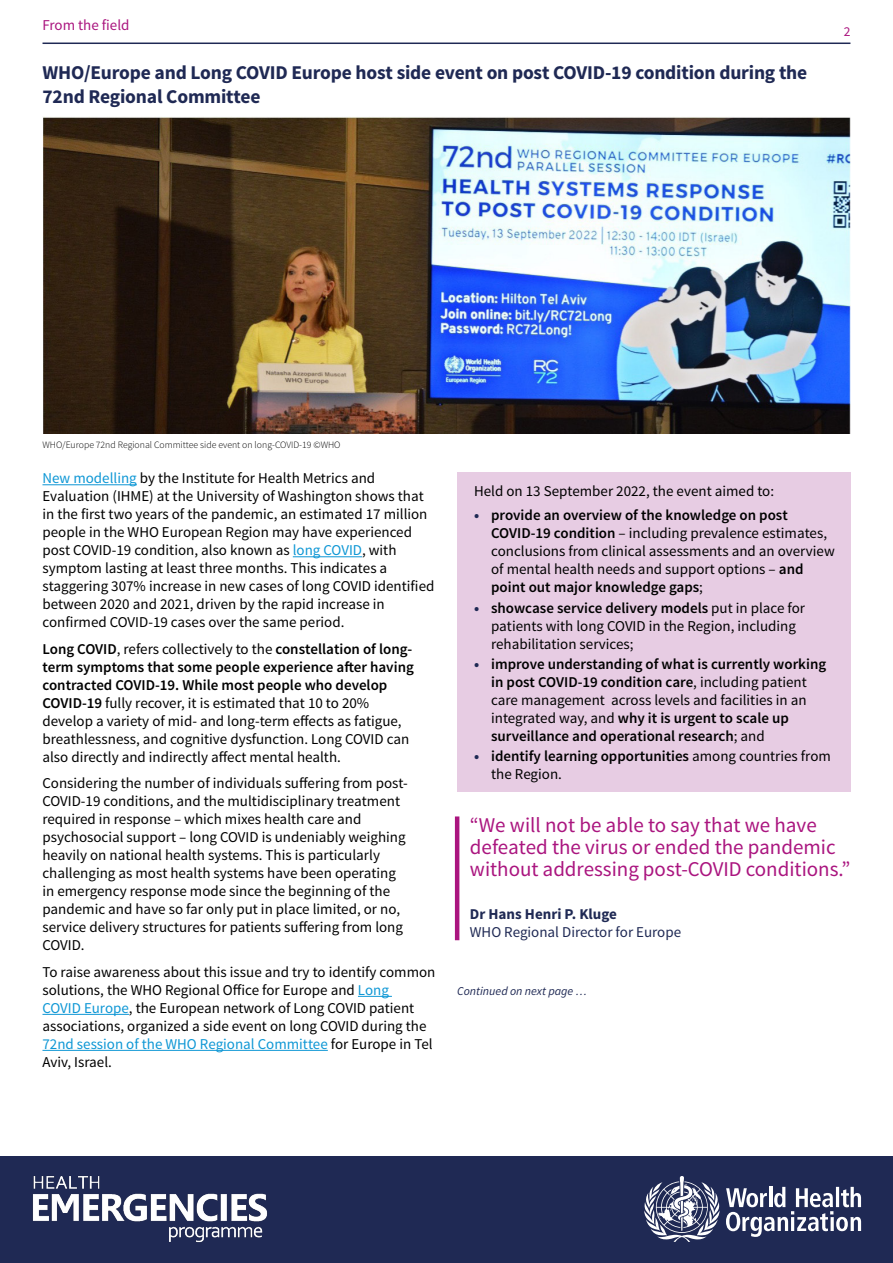
<style>
.page{position:relative;width:893px;height:1263px;background:#fff}
.page>*{position:absolute;margin:0;border:0;box-sizing:border-box;transform-origin:0 0}
.t1{font:21px/21.8px "Source Sans Pro";color:#aa157f}
.t2{font:700 19.5px/23.4px "Source Sans Pro";letter-spacing:-.01em;color:#1f2954}
.t3{font:15px/18px "Source Sans Pro";color:#000}
.t4{font:600 15px/18px "Source Sans Pro";color:#000}
.t5{font:15px "Source Sans Pro";color:#1f2954}
.t6{font:700 15px "Source Sans Pro";color:#1f2954}
.t7{font:15px "Source Sans Pro";color:#aa157f}
.t8{font:13.5px "Source Sans Pro";color:#aa157f}
.t9{font:italic 12px "Source Sans Pro";color:#1f2954}
.t10{font:300 9.75px "Source Sans Pro";color:#000}
.s1{color:#0e97d5}
.s2{font-weight:600}
.s3{font-weight:700;color:#1f2954}
.s4{font-weight:400}
</style>
<div class="page">
<div style="left:0;top:1157px;width:893px;height:106px;background:#1f2954"></div>
<img style="left:12px;top:1156px;width:276px;height:87px">
<svg style="left:644px;top:1176px;width:217px;height:66px"></svg>
<hr style="left:43px;top:43px;width:807px;height:1px;background:#1f2954">
<img style="left:43px;top:117px;width:807px;height:316px">
<hr style="left:42px;top:484px;width:95px;height:1px;background:#0e97d5">
<hr style="left:293px;top:556px;width:69px;height:1px;background:#0e97d5">
<hr style="left:358px;top:996px;width:34px;height:1px;background:#0e97d5">
<hr style="left:42px;top:1014px;width:87px;height:1px;background:#0e97d5">
<hr style="left:42px;top:1050px;width:286px;height:1px;background:#0e97d5">
<div style="left:457px;top:472px;width:393px;height:319px;background:#e7cce3"></div>
<hr style="left:455px;top:816px;width:4px;height:124px;background:#aa157f">
<p class="t7" style="left:43px;top:16px;width:89px">From the field</p>
<h2 class="t2" style="left:43px;top:62px;width:766px">WHO/Europe and Long COVID Europe host side event on post COVID-19 condition during the<br>72nd Regional Committee</h2>
<p class="t8" style="left:844px;top:23px;width:8px">2</p>
<p class="t10" style="left:43px;top:439px;width:299px">WHO/Europe 72nd Regional Committee side event on long-COVID-19 ©WHO</p>
<p class="t3" style="left:42px;top:470px;width:393px"><span class="s1">New modelling</span> by the Institute for Health Metrics and Evaluation (IHME) at the University of Washington shows that in the first two years of the pandemic, an estimated 17 million people in the WHO European Region may have experienced post COVID-19 condition, also known as <span class="s1">long COVID</span>, with symptom lasting at least three months. This indicates a staggering 307% increase in new cases of long COVID identified between 2020 and 2021, driven by the rapid increase in confirmed COVID-19 cases over the same period.</p>
<p class="t3" style="left:42px;top:640px;width:373px"><span class="s2">Long COVID</span>, refers collectively to the <span class="s2">constellation of long&shy;term symptoms that some people experience after having contracted COVID-19. While most people who develop COVID-19</span> fully recover, it is estimated that 10 to 20% develop a variety of mid- and long-term effects as fatigue, breathlessness, and cognitive dysfunction. Long COVID can also directly and indirectly affect mental health.</p>
<p class="t3" style="left:42px;top:775px;width:367px">Considering the number of individuals suffering from post-COVID-19 conditions, and the multidisciplinary treatment required in response – which mixes health care and psychosocial support – long COVID is undeniably weighing heavily on national health systems. This is particularly challenging as most health systems have been operating in emergency response mode since the beginning of the pandemic and have so far only put in place limited, or no, service delivery structures for patients suffering from long COVID.</p>
<p class="t3" style="left:42px;top:963px;width:394px">To raise awareness about this issue and try to identify common solutions, the WHO Regional Office for Europe and <span class="s1">Long<br>COVID Europe</span>, the European network of Long COVID patient associations, organized a side event on long COVID during the <span class="s1">72nd session of the WHO Regional Committee</span> for Europe in Tel Aviv, Israel.</p>
<p class="t3" style="left:474px;top:482px;width:301px">Held on 13 September 2022, the event aimed to:</p>
<p class="t3" style="left:491px;top:507px;width:345px;text-indent:-17px"><span class="s3">•</span> <span class="s2">provide an overview of the knowledge on post COVID-19 condition</span> – including prevalence estimates, conclusions from clinical assessments and an overview of mental health needs and support options – <span class="s2">and point out major knowledge gaps</span>;</p>
<p class="t3" style="left:491px;top:599px;width:316px;text-indent:-17px"><span class="s3">•</span> <span class="s2">showcase service delivery models</span> put in place for patients with long COVID in the Region, including rehabilitation services;</p>
<p class="t4" style="left:491px;top:655px;width:337px;text-indent:-17px"><span class="s3">•</span> improve understanding of what is currently working in post COVID-19 condition care<span class="s4">, including patient care management across levels and facilities in an integrated way, and</span> why it is urgent to scale up surveillance and operational research<span class="s4">; and</span></p>
<p class="t4" style="left:491px;top:747px;width:341px;text-indent:-17px"><span class="s3">•</span> identify learning opportunities <span class="s4">among countries from the Region.</span></p>
<h1 class="t1" style="left:470px;top:815px;width:382px">“We will not be able to say that we have defeated the virus or ended the pandemic without addressing post-COVID conditions.”</h1>
<p class="t6" style="left:470px;top:904px;width:148px">Dr Hans Henri P. Kluge</p>
<p class="t5" style="left:470px;top:922px;width:213px">WHO Regional Director for Europe</p>
<p class="t9" style="left:457px;top:983px;width:131px">Continued on next page …</p>
</div>
